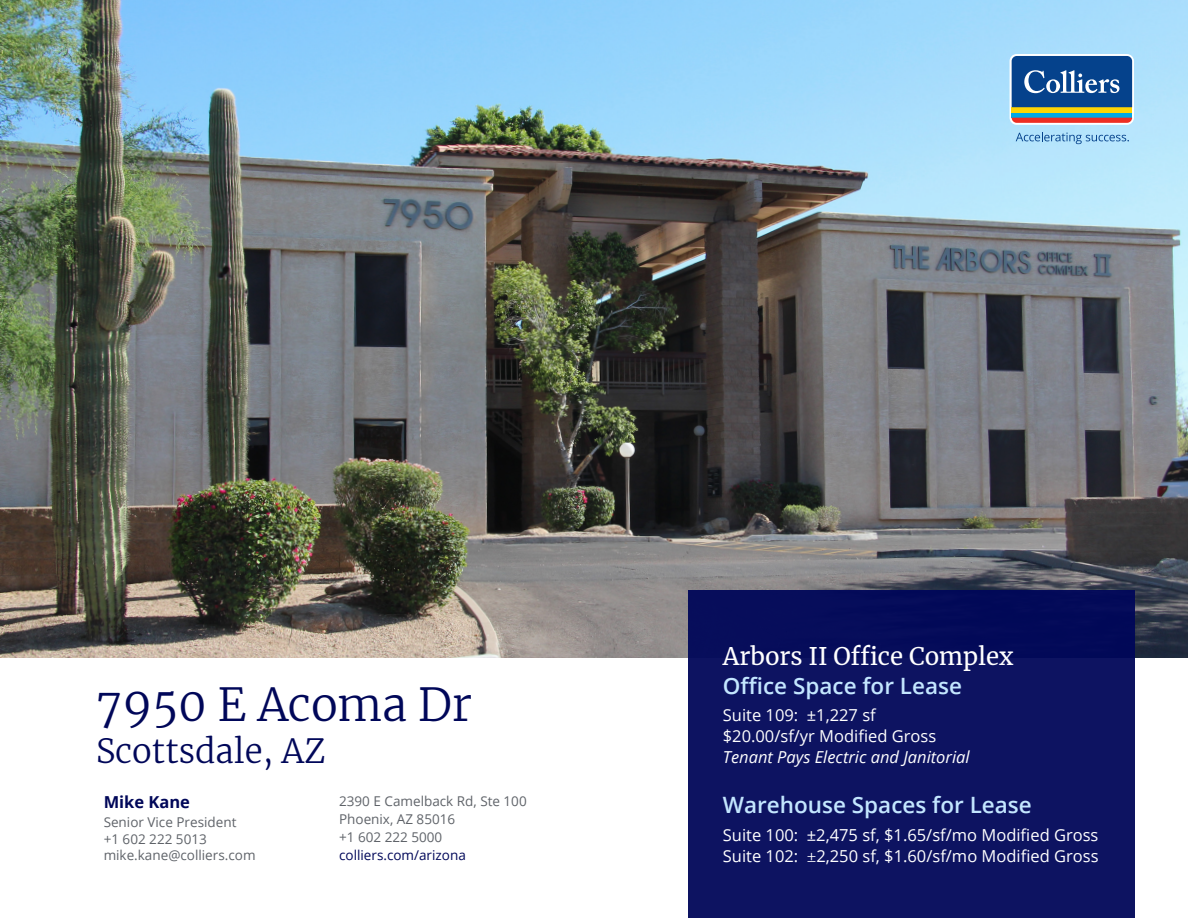
<style>
.page{position:relative;width:1188px;height:918px;background:#fff}
.page>*{position:absolute;margin:0;border:0;box-sizing:border-box;transform-origin:0 0}
.t1{font:300 45px "Merriweather";color:#000759}
.t2{font:300 33px "Merriweather";color:#000759}
.t3{font:24px "Merriweather";color:#fff}
.City_Province{font:600 22.5px "Open Sans";color:#c3e6ff}
.City_Province-2{font:16.5px "Open Sans";color:#fff}
.City_Province-3{font:italic 16.5px "Open Sans";color:#fff}
.t4{font:700 16.5px "Open Sans";color:#000759}
.t5{font:13.5px "Open Sans";color:#5f6369}
.t6{font:13.5px "Open Sans";color:#000759}
.s1{font-family:"Minion Pro"}
</style>
<div class="page">
<img style="left:0;top:0;width:1188px;height:658px">
<div style="left:689px;top:590px;width:446px;height:328px;background:#0d1361"></div>
<svg style="left:1010px;top:54px;width:124px;height:71px"></svg>
<svg style="left:1016px;top:132px;width:113px;height:12px"></svg>
<div style="left:1012px;top:112px;width:120px;height:6px;background:#00a8e4"></div>
<div style="left:1012px;top:107px;width:120px;height:5px;background:#fed503"></div>
<svg style="left:1012px;top:118px;width:120px;height:5px"></svg>
<svg style="left:1012px;top:56px;width:120px;height:51px;background:#205698"></svg>
<p class="t1" style="left:96px;top:673px;width:378px">7950 E Acoma Dr</p>
<p class="t2" style="left:96px;top:728px;width:231px">Scottsdale, AZ</p>
<p class="t4" style="left:104px;top:790px;width:88px">Mike Kane</p>
<p class="t5" style="left:104px;top:813px;width:134px">Senior Vice President</p>
<p class="t5" style="left:104px;top:830px;width:105px">+1 602 222 5013</p>
<p class="t5" style="left:104px;top:846px;width:153px">mike.kane@colliers.com</p>
<p class="t5" style="left:339px;top:791px;width:189px">2390 E Camelback Rd, Ste 100</p>
<p class="t5" style="left:339px;top:809px;width:118px">Phoenix, AZ 85016</p>
<p class="t5" style="left:339px;top:827px;width:105px">+1 602 222 5000</p>
<p class="t6" style="left:339px;top:846px;width:128px">colliers.com/arizona</p>
<p class="t3" style="left:723px;top:640px;width:292px">Arbors II Office Complex</p>
<p class="City_Province" style="left:723px;top:670px;width:241px">Office Space for Lease</p>
<p class="City_Province-2" style="left:723px;top:704px;width:155px">Suite 109: ±1,227 sf</p>
<p class="City_Province-2" style="left:723px;top:725px;width:215px">$20.00/sf/yr Modified Gross</p>
<p class="City_Province-3" style="left:723px;top:746px;width:248px">Tenant Pays Electric and Janitorial</p>
<p class="City_Province" style="left:723px;top:789px;width:311px">Warehouse Spaces for Lease</p>
<p class="City_Province-2" style="left:723px;top:823px;width:377px">Suite 100: ±2,475 sf, $1.65/sf/mo Modified Gross</p>
<p class="City_Province-2" style="left:723px;top:844px;width:377px">Suite 102: <span class="s1">±</span>2,250 sf, $1.60/sf/mo Modified Gross</p>
</div>
